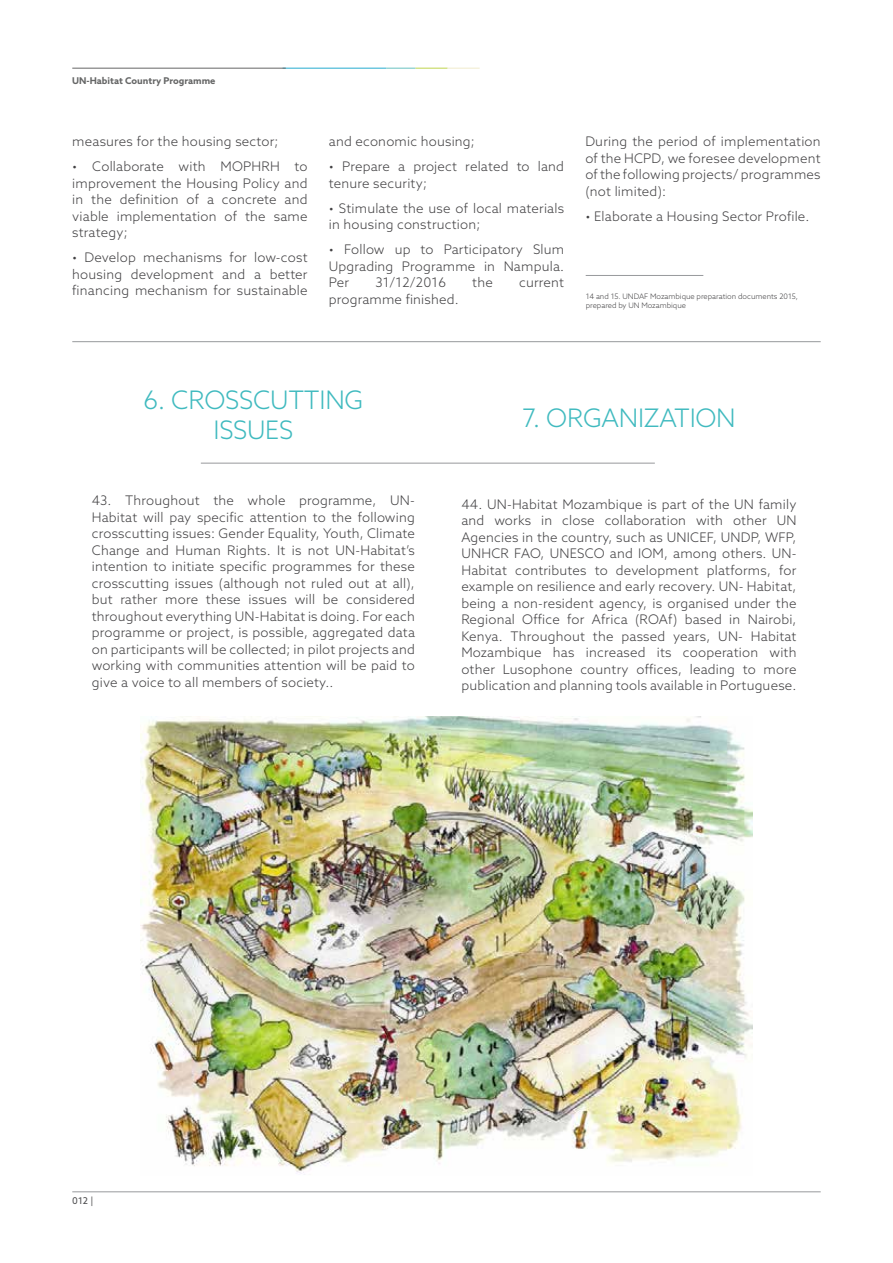
<style>
.page{position:relative;width:893px;height:1263px;background:#fff}
.page>*{position:absolute;margin:0;border:0;box-sizing:border-box;transform-origin:0 0}
.t1{font:300 25.5px/30.6px "Azo Sans";letter-spacing:-.01em;color:#40babf;text-align:center}
.t2{font:300 13.2px/16.5px "Azo Sans";letter-spacing:.015em;color:#414042;text-align:justify}
.t3{font:700 9.3px "Azo Sans";color:#666767}
.t4{font:9.3px "Azo Sans";color:#4d4d4f}
.t5{font:300 7.5px/9px "Azo Sans";color:#414042}
</style>
<div class="page">
<hr style="left:72px;top:1191px;width:749px;height:1px;background:#97999c">
<hr style="left:283px;top:68px;width:103px;height:1px;background:#26abcf">
<svg style="left:386px;top:68px;width:29px;height:1px"></svg>
<hr style="left:415px;top:68px;width:33px;height:1px;background:#bfd44d">
<hr style="left:72px;top:68px;width:214px;height:1px;background:#666767">
<hr style="left:448px;top:68px;width:32px;height:1px;background:#f0ebcc">
<img style="left:140px;top:717px;width:613px;height:458px">
<hr style="left:586px;top:275px;width:117px;height:1px;background:#97999c">
<hr style="left:72px;top:341px;width:749px;height:1px;background:#97999c">
<hr style="left:201px;top:463px;width:454px;height:1px;background:#97999c">
<p class="t3" style="left:72px;top:74px;width:145px">UN-Habitat Country Programme</p>
<p class="t2" style="left:72px;top:133px;width:208px">measures for the housing sector;</p>
<p class="t2" style="left:72px;top:158px;width:237px">• Collaborate with MOPHRH to improvement the Housing Policy and in the definition of a concrete and viable implementation of the same strategy;</p>
<p class="t2" style="left:72px;top:249px;width:237px">• Develop mechanisms for low-cost housing development and a better financing mechanism for sustainable</p>
<p class="t2" style="left:329px;top:133px;width:148px">and economic housing;</p>
<p class="t2" style="left:329px;top:158px;width:237px">• Prepare a project related to land tenure security;</p>
<p class="t2" style="left:329px;top:200px;width:237px">• Stimulate the use of local materials in housing construction;</p>
<p class="t2" style="left:329px;top:241px;width:237px">• Follow up to Participatory Slum Upgrading Programme in Nampula.<br>Per</p>
<p class="t2" style="left:375px;top:274px;width:72px">31/12/2016</p>
<p class="t2" style="left:472px;top:274px;width:22px">the</p>
<p class="t2" style="left:519px;top:274px;width:47px">current</p>
<p class="t2" style="left:329px;top:291px;width:131px">programme finished.</p>
<p class="t2" style="left:585px;top:133px;width:237px">During the period of implementation of the HCPD, we foresee development of the following projects/ programmes (not limited):</p>
<p class="t2" style="left:585px;top:208px;width:226px">• Elaborate a Housing Sector Profile.</p>
<p class="t5" style="left:586px;top:292px;width:214px">14 and 15. UNDAF Mozambique preparation documents 2015, prepared by UN Mozambique</p>
<h1 class="t1" style="left:143px;top:384px;width:222px">6. CROSSCUTTING<br>ISSUES</h1>
<p class="t2" style="left:92px;top:492px;width:325px">43. Throughout the whole programme, UN-Habitat will pay specific attention to the following crosscutting issues: Gender Equality, Youth, Climate Change and Human Rights. It is not UN-Habitat’s intention to initiate specific programmes for these crosscutting issues (although not ruled out at all), but rather more these issues will be considered throughout everything UN-Habitat is doing. For each programme or project, is possible, aggregated data on participants will be collected; in pilot projects and working with communities attention will be paid to give a voice to all members of society..</p>
<h1 class="t1" style="left:522px;top:402px;width:215px">7. ORGANIZATION</h1>
<p class="t2" style="left:461px;top:496px;width:337px">44. UN-Habitat Mozambique is part of the UN family and works in close collaboration with other UN Agencies in the country, such as UNICEF, UNDP, WFP, UNHCR FAO, UNESCO and IOM, among others. UN-Habitat contributes to development platforms, for example on resilience and early recovery. UN- Habitat, being a non-resident agency, is organised under the Regional Office for Africa (ROAf) based in Nairobi, Kenya. Throughout the passed years, UN- Habitat Mozambique has increased its cooperation with other Lusophone country offices, leading to more publication and planning tools available in Portuguese.</p>
<p class="t4" style="left:72px;top:1195px;width:23px">012 |</p>
</div>
